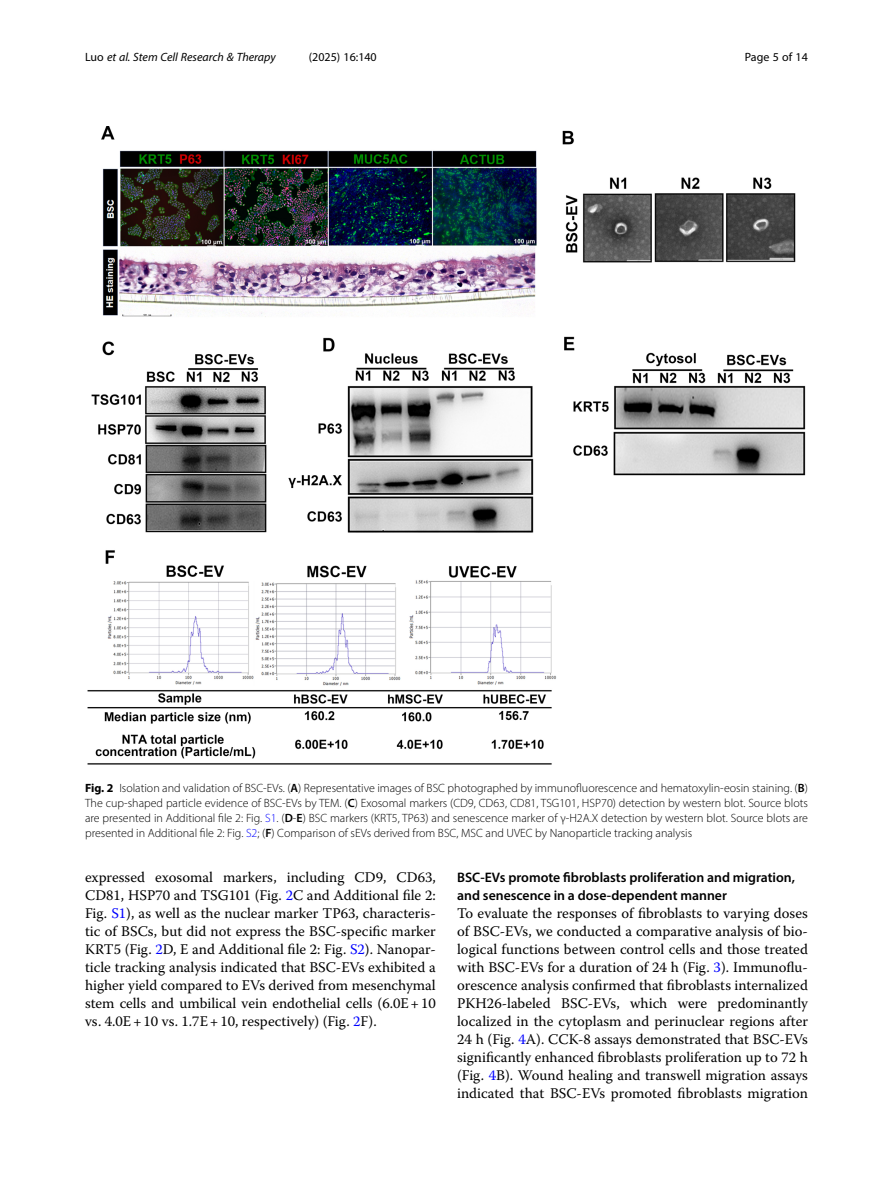
<style>
.page{position:relative;width:893px;height:1191px;background:#fff}
.page>*{position:absolute;margin:0;border:0;box-sizing:border-box;transform-origin:0 0}
.Body_Text{font:14.7px/18px "Warnock Pro";color:#000;text-align:justify}
.Head_2{font:600 13.8px/18px "Myriad Pro";color:#000}
.Figure_Caption{font:300 12px/15px "Myriad Pro";color:#000;text-align:justify}
.t1{font:italic 12px "Myriad Pro";color:#000}
.t2{font:12px "Myriad Pro";color:#000}
.s1{font-style:normal}
.s2{font-weight:700}
.s3{font-weight:600}
.s4{color:#00f}
</style>
<div class="page">
<img style="left:87px;top:126px;width:719px;height:638px">
<p class="t1" style="left:85px;top:50px;width:192px"><span class="s1">Luo</span> et al. Stem Cell Research &amp; Therapy</p>
<p class="t2" style="left:309px;top:50px;width:70px">(2025) 16:140</p>
<p class="t2" style="left:745px;top:50px;width:65px">Page 5 of 14</p>
<p class="Figure_Caption" style="left:85px;top:780px;width:724px"><span class="s2">Fig. 2</span> Isolation and validation of BSC-EVs. (<span class="s3">A</span>) Representative images of BSC photographed by immunofluorescence and hematoxylin-eosin staining. (<span class="s3">B</span>)<br>The cup-shaped particle evidence of BSC-EVs by TEM. (<span class="s3">C</span>) Exosomal markers (CD9, CD63, CD81, TSG101, HSP70) detection by western blot. Source blots are presented in Additional file 2: Fig. <span class="s4">S1</span>. (<span class="s3">D</span>-<span class="s3">E</span>) BSC markers (KRT5, TP63) and senescence marker of γ-H2A.X detection by western blot. Source blots are presented in Additional file 2: Fig. <span class="s4">S2</span>; (<span class="s3">F</span>) Comparison of sEVs derived from BSC, MSC and UVEC by Nanoparticle tracking analysis</p>
<p class="Body_Text" style="left:85px;top:868px;width:352px">expressed exosomal markers, including CD9, CD63, CD81, HSP70 and TSG101 (Fig. <span class="s4">2</span>C and Additional file 2:<br>Fig. <span class="s4">S1</span>), as well as the nuclear marker TP63, characteris&shy;tic of BSCs, but did not express the BSC-specific marker KRT5 (Fig. <span class="s4">2</span>D, E and Additional file 2: Fig. <span class="s4">S2</span>). Nanopar&shy;ticle tracking analysis indicated that BSC-EVs exhibited a higher yield compared to EVs derived from mesenchymal stem cells and umbilical vein endothelial cells (6.0E+10 vs. 4.0E+10 vs. 1.7E+10, respectively) (Fig. <span class="s4">2</span>F).</p>
<p class="Head_2" style="left:457px;top:868px;width:339px">BSC-EVs promote fibroblasts proliferation and migration, and senescence in a dose-dependent manner</p>
<p class="Body_Text" style="left:457px;top:904px;width:352px">To evaluate the responses of fibroblasts to varying doses of BSC-EVs, we conducted a comparative analysis of bio&shy;logical functions between control cells and those treated with BSC-EVs for a duration of 24 h (Fig. <span class="s4">3</span>). Immunoflu&shy;orescence analysis confirmed that fibroblasts internalized PKH26-labeled BSC-EVs, which were predominantly localized in the cytoplasm and perinuclear regions after 24 h (Fig. <span class="s4">4</span>A). CCK-8 assays demonstrated that BSC-EVs significantly enhanced fibroblasts proliferation up to 72 h (Fig. <span class="s4">4</span>B). Wound healing and transwell migration assays indicated that BSC-EVs promoted fibroblasts migration</p>
</div>
